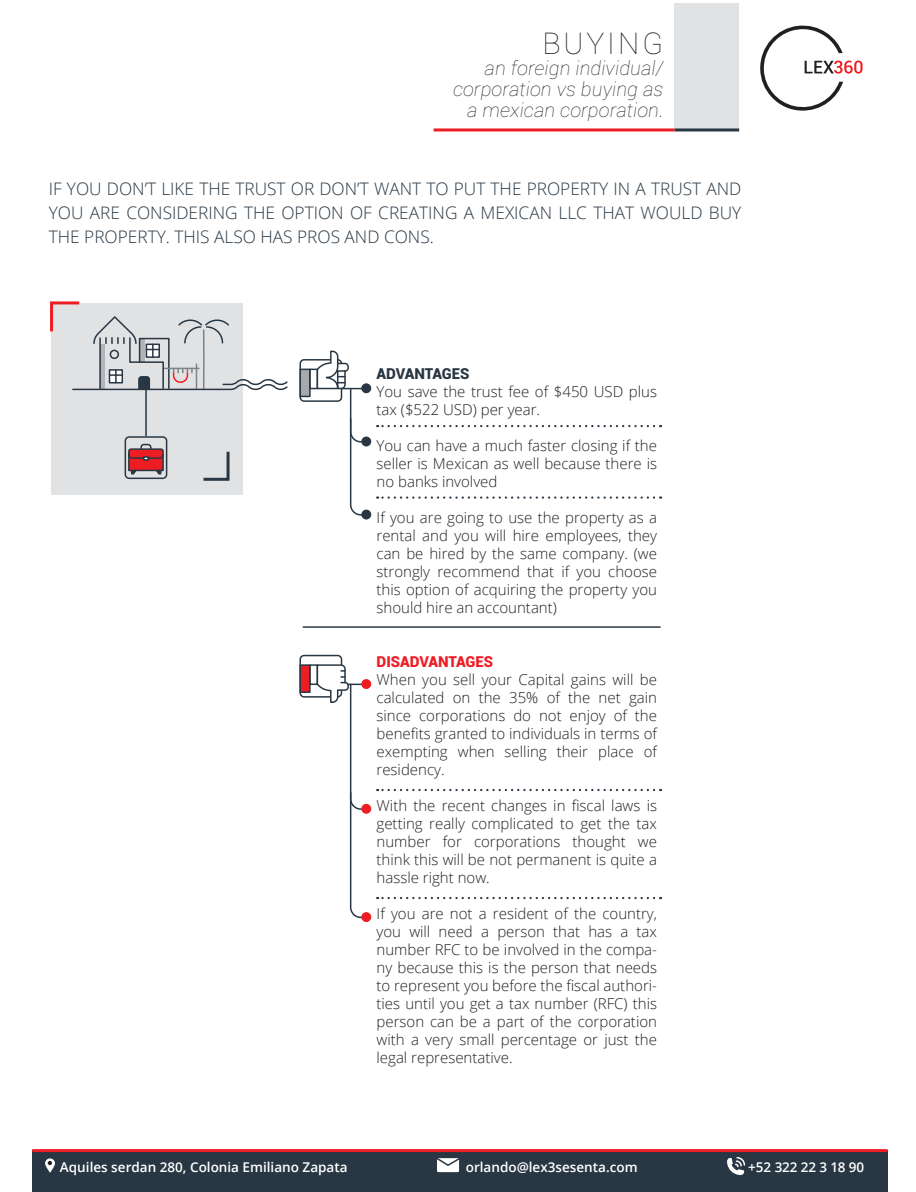
<style>
.page{position:relative;width:916px;height:1192px;background:#fff}
.page>*{position:absolute;margin:0;border:0;box-sizing:border-box;transform-origin:0 0}
.t1{font:100 30px "Roboto";letter-spacing:.1em;color:#231f20}
.t2{font:italic 100 19.5px/21px "Roboto";letter-spacing:.01em;color:#231f20;text-align:right}
.t3{font:300 17.25px/24px "Open Sans";color:#283743;text-align:justify}
.t4{font:300 15px/18px "Open Sans";color:#231f20;text-align:justify}
.t5{font:900 15px "Roboto";color:#ee1d23}
.t6{font:900 15px "Roboto";letter-spacing:-.005em;color:#283743}
.t7{font:600 13.5px "Open Sans";color:#fff}
</style>
<div class="page">
<div style="left:52px;top:303px;width:191px;height:191px;background:#e1e2e4"></div>
<svg style="left:203px;top:451px;width:27px;height:30px"></svg>
<hr style="left:145px;top:390px;width:2px;height:46px;background:#283743">
<svg style="left:760px;top:25px;width:102px;height:86px"></svg>
<div style="left:674px;top:4px;width:64px;height:126px;background:#e1e2e4"></div>
<hr style="left:674px;top:128px;width:64px;height:3px;background:#283743">
<hr style="left:433px;top:128px;width:241px;height:3px;background:#ee1d23">
<div style="left:32px;top:1151px;width:855px;height:41px;background:#283743"></div>
<hr style="left:32px;top:1149px;width:855px;height:3px;background:#ee1d23">
<div style="left:437px;top:1158px;width:22px;height:14px;background:#fff"></div>
<svg style="left:437px;top:1158px;width:23px;height:9px"></svg>
<svg style="left:45px;top:1158px;width:10px;height:15px"></svg>
<svg style="left:48px;top:1161px;width:4px;height:4px"></svg>
<svg style="left:727px;top:1157px;width:18px;height:18px"></svg>
<div style="left:124px;top:436px;width:43px;height:43px;border:2px solid #283743;border-radius:4px"></div>
<hr style="left:303px;top:626px;width:357px;height:2px;background:#283743">
<svg style="left:377px;top:789px;width:272px;height:2px"></svg>
<svg style="left:377px;top:425px;width:276px;height:2px"></svg>
<svg style="left:377px;top:496px;width:276px;height:3px"></svg>
<div style="left:299px;top:359px;width:43px;height:43px;border:2px solid #283743;border-radius:4px"></div>
<div style="left:299px;top:369px;width:11px;height:28px;background:#a8a9ad;border:2px solid #283743"></div>
<div style="left:309px;top:369px;width:9px;height:20px;border:2px solid #283743"></div>
<div style="left:361px;top:383px;width:10px;height:10px;background:#283743;border-radius:50%"></div>
<div style="left:299px;top:655px;width:43px;height:43px;border:2px solid #283743;border-radius:4px"></div>
<div style="left:299px;top:664px;width:11px;height:29px;background:#ee1d23;border:2px solid #283743"></div>
<div style="left:309px;top:664px;width:9px;height:21px;border:2px solid #283743"></div>
<div style="left:361px;top:679px;width:10px;height:10px;background:#ee1d23;border-radius:50%"></div>
<div style="left:361px;top:437px;width:10px;height:9px;background:#283743;border-radius:50%"></div>
<svg style="left:316px;top:350px;width:48px;height:166px"></svg>
<div style="left:361px;top:510px;width:10px;height:9px;background:#283743;border-radius:50%"></div>
<div style="left:361px;top:804px;width:10px;height:10px;background:#ee1d23;border-radius:50%"></div>
<svg style="left:316px;top:664px;width:48px;height:255px"></svg>
<div style="left:361px;top:912px;width:10px;height:10px;background:#ee1d23;border-radius:50%"></div>
<svg style="left:50px;top:301px;width:238px;height:91px"></svg>
<svg style="left:377px;top:897px;width:272px;height:2px"></svg>
<svg style="left:128px;top:443px;width:36px;height:32px"></svg>
<h1 class="t1" style="left:542px;top:22px;width:122px">BUYING</h1>
<h2 class="t2" style="left:453px;top:57px;width:212px">an foreign individual/ corporation vs buying as a mexican corporation.</h2>
<p class="t3" style="left:49px;top:176px;width:693px">IF YOU DON’T LIKE THE TRUST OR DON’T WANT TO PUT THE PROPERTY IN A TRUST AND YOU ARE CONSIDERING THE OPTION OF CREATING A MEXICAN LLC THAT WOULD BUY THE PROPERTY. THIS ALSO HAS PROS AND CONS.</p>
<p class="t6" style="left:376px;top:363px;width:94px">ADVANTAGES</p>
<p class="t4" style="left:376px;top:382px;width:282px">You save the trust fee of $450 USD plus tax ($522 USD) per year.</p>
<p class="t4" style="left:376px;top:436px;width:282px">You can have a much faster closing if the seller is Mexican as well because there is no banks involved</p>
<p class="t4" style="left:376px;top:508px;width:282px">If you are going to use the property as a rental and you will hire employees, they can be hired by the same company. (we strongly recommend that if you choose this option of acquiring the property you should hire an accountant)</p>
<p class="t5" style="left:376px;top:651px;width:118px">DISADVANTAGES</p>
<p class="t4" style="left:376px;top:670px;width:282px">When you sell your Capital gains will be calculated on the 35% of the net gain since corporations do not enjoy of the benefits granted to individuals in terms of exempting when selling their place of residency.</p>
<p class="t4" style="left:376px;top:796px;width:282px">With the recent changes in fiscal laws is getting really complicated to get the tax number for corporations thought we think this will be not permanent is quite a hassle right now.</p>
<p class="t4" style="left:376px;top:904px;width:282px">If you are not a resident of the country, you will need a person that has a tax number RFC to be involved in the compa&shy;ny because this is the person that needs to represent you before the fiscal authori&shy;ties until you get a tax number (RFC) this person can be a part of the corporation with a very small percentage or just the legal representative.</p>
<p class="t7" style="left:60px;top:1157px;width:289px">Aquiles serdan 280, Colonia Emiliano Zapata</p>
<p class="t7" style="left:465px;top:1157px;width:173px">orlando@lex3sesenta.com</p>
<p class="t7" style="left:747px;top:1157px;width:118px">+52 322 22 3 18 90</p>
</div>
